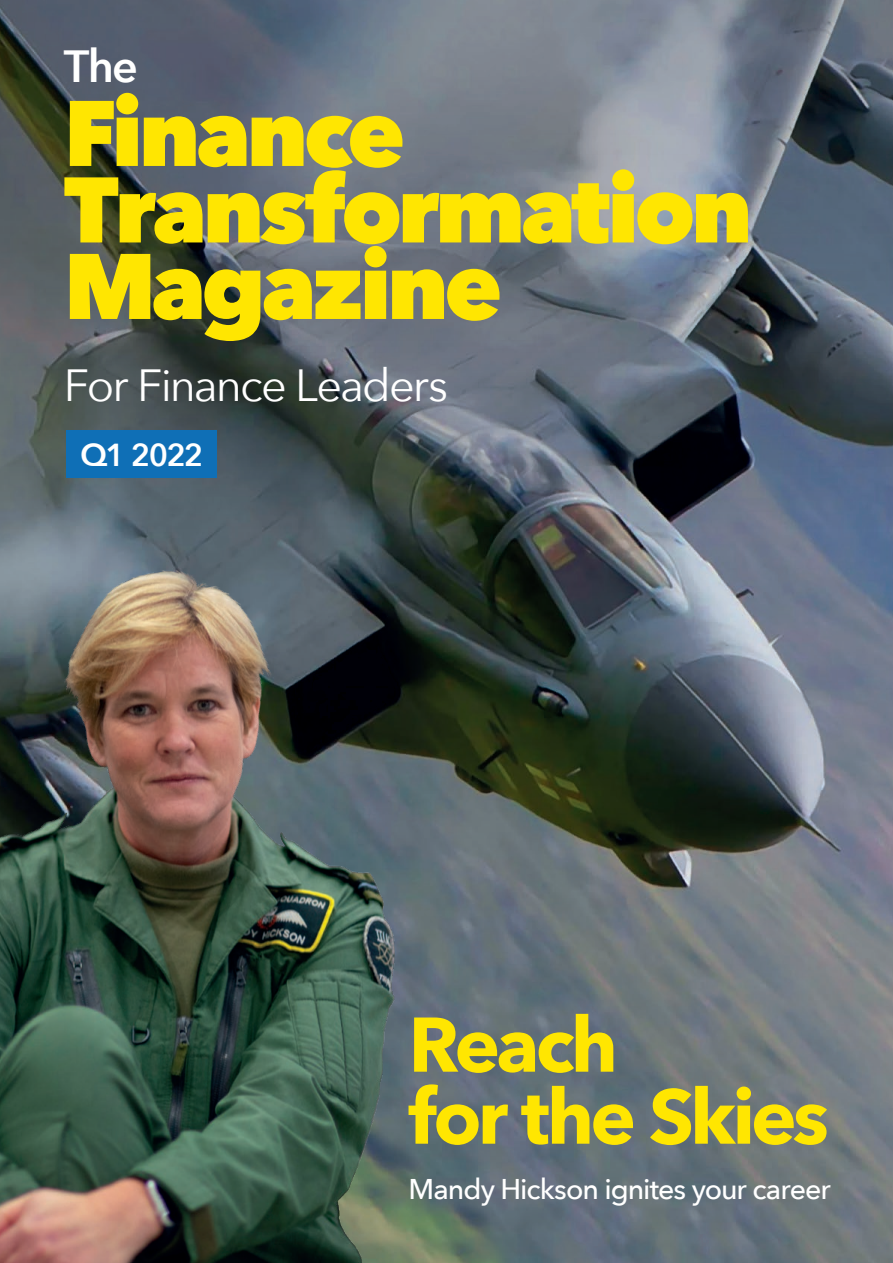
<style>
.page{position:relative;width:893px;height:1263px;background:#fff}
.page>*{position:absolute;margin:0;border:0;box-sizing:border-box;transform-origin:0 0}
.t1{font:800 91.95px/76.5px "Avenir Next";letter-spacing:-.045em;color:#ffe601}
.t2{font:700 76.5px/72px "Avenir Next";letter-spacing:-.05em;color:#ffe601}
.t3{font:45px "Avenir Next";letter-spacing:-.045em;color:#fff}
.t4{font:600 45px "Avenir Next";color:#fff}
.t5{font:600 31.8px "Avenir Next";letter-spacing:-.055em;color:#fff}
.t6{font:500 28.5px "Avenir Next";letter-spacing:-.035em;color:#fff}
</style>
<div class="page">
<img style="left:0;top:533px;width:893px;height:730px">
<img style="left:0;top:556px;width:405px;height:707px">
<svg style="left:0;top:0;width:893px;height:533px;background:#5c6670"></svg>
<div style="left:67px;top:431px;width:150px;height:47px;background:#0f6fb6"></div>
<p class="t4" style="left:64px;top:28px;width:76px">The</p>
<p class="t1" style="left:64px;top:95px;width:690px">Finance<br>Transformation<br>Magazine</p>
<p class="t3" style="left:64px;top:348px;width:386px">For Finance Leaders</p>
<p class="t5" style="left:80px;top:428px;width:124px">Q1 2022</p>
<p class="t2" style="left:408px;top:1008px;width:422px">Reach<br>for the Skies</p>
<p class="t6" style="left:408px;top:1165px;width:424px">Mandy Hickson ignites your career</p>
</div>
